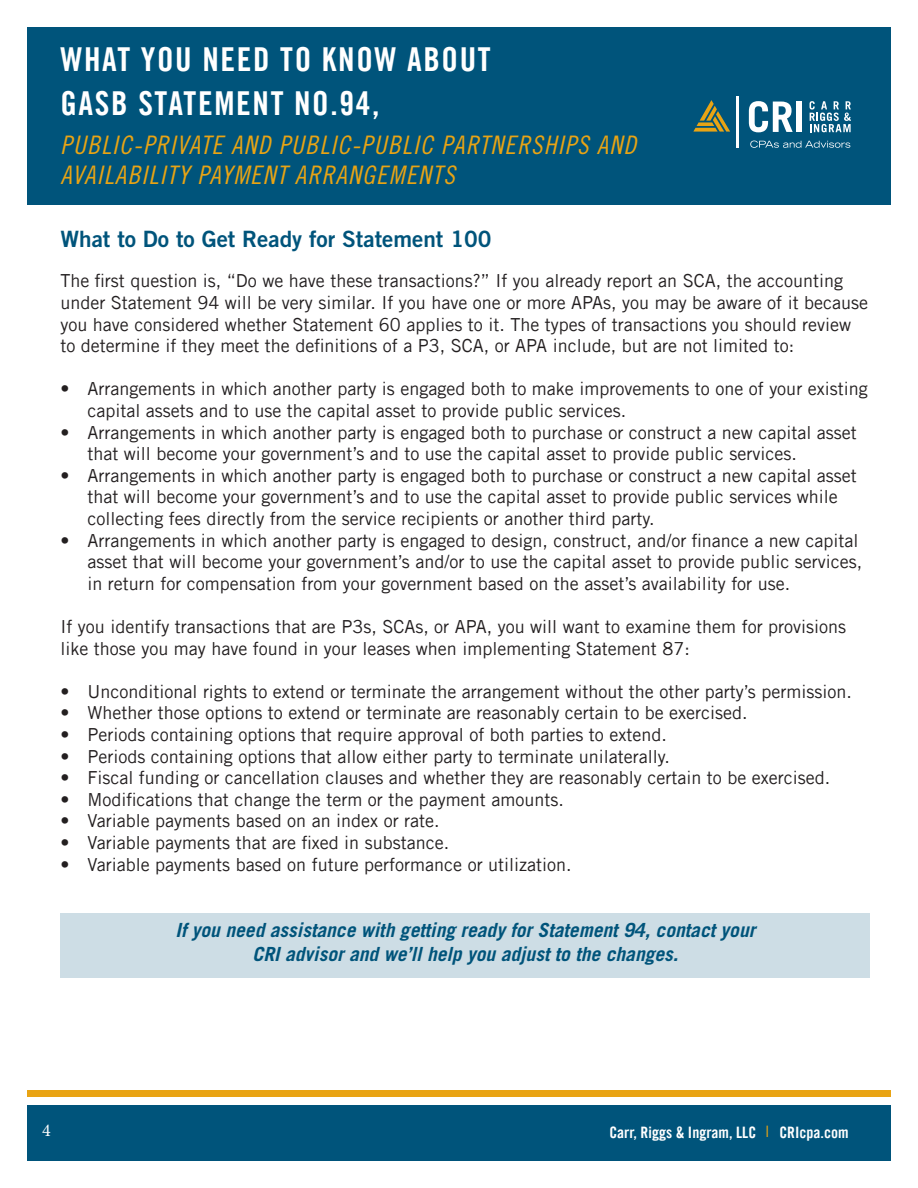
<style>
.page{position:relative;width:918px;height:1188px;background:#fff}
.page>*{position:absolute;margin:0;border:0;box-sizing:border-box;transform-origin:0 0}
.t1{font:33px "Trade Gothic LT Std Bd Cn 20";letter-spacing:.05em;color:#fff}
.t2{font:25.5px/30px "Trade Gothic LT Std Cn 18 Obl";letter-spacing:.05em;color:#e9a414}
.t3{font:22.5px "Trade Gothic LT Std Bd 2";color:#00547b}
.t4{font:italic 700 19.5px "Trade Gothic LT Std";color:#00547b}
.t5{font:18px/21.6px "Trade Gothic LT Std";color:#231f20}
.t6{font:18px "Minion Pro";color:#fff}
.t7{font:15.75px "Trade Gothic LT Std Bd Cn 20";color:#fff}
.s1{font-family:"Trade Gothic LT Std";color:#e9a414}
</style>
<div class="page">
<div style="left:27px;top:27px;width:864px;height:177px;background:#00547b"></div>
<svg style="left:810px;top:101px;width:41px;height:31px"></svg>
<svg style="left:693px;top:100px;width:37px;height:32px"></svg>
<svg style="left:749px;top:101px;width:44px;height:31px"></svg>
<div style="left:797px;top:102px;width:5px;height:30px;background:#fff"></div>
<hr style="left:737px;top:96px;width:2px;height:52px;background:#fff">
<svg style="left:750px;top:141px;width:100px;height:7px"></svg>
<div style="left:27px;top:1105px;width:864px;height:56px;background:#00547b"></div>
<div style="left:27px;top:1090px;width:864px;height:7px;background:#e9a414"></div>
<div style="left:60px;top:913px;width:810px;height:64px;background:#cddde5"></div>
<p class="t1" style="left:60px;top:40px;width:432px">WHAT YOU NEED TO KNOW ABOUT</p>
<p class="t1" style="left:60px;top:83px;width:320px">GASB STATEMENT NO.94,</p>
<p class="t2" style="left:60px;top:130px;width:577px">PUBLIC-PRIVATE AND PUBLIC-PUBLIC PARTNERSHIPS AND<br>AVAILABILITY PAYMENT ARRANGEMENTS</p>
<p class="t3" style="left:60px;top:225px;width:433px">What to Do to Get Ready for Statement 100</p>
<p class="t5" style="left:60px;top:270px;width:809px">The first question is, “Do we have these transactions?” If you already report an SCA, the accounting under Statement 94 will be very similar. If you have one or more APAs, you may be aware of it because you have considered whether Statement 60 applies to it. The types of transactions you should review to determine if they meet the definitions of a P3, SCA, or APA include, but are not limited to:</p>
<p class="t5" style="left:87px;top:378px;width:782px;text-indent:-27px">• Arrangements in which another party is engaged both to make improvements to one of your existing capital assets and to use the capital asset to provide public services.</p>
<p class="t5" style="left:87px;top:421px;width:771px;text-indent:-27px">• Arrangements in which another party is engaged both to purchase or construct a new capital asset that will become your government’s and to use the capital asset to provide public services.</p>
<p class="t5" style="left:87px;top:464px;width:771px;text-indent:-27px">• Arrangements in which another party is engaged both to purchase or construct a new capital asset that will become your government’s and to use the capital asset to provide public services while collecting fees directly from the service recipients or another third party.</p>
<p class="t5" style="left:87px;top:529px;width:776px;text-indent:-27px">• Arrangements in which another party is engaged to design, construct, and/or finance a new capital asset that will become your government’s and/or to use the capital asset to provide public services, in return for compensation from your government based on the asset’s availability for use.</p>
<p class="t5" style="left:60px;top:616px;width:787px">If you identify transactions that are P3s, SCAs, or APA, you will want to examine them for provisions like those you may have found in your leases when implementing Statement 87:</p>
<p class="t5" style="left:60px;top:680px;width:793px">• Unconditional rights to extend or terminate the arrangement without the other party’s permission.</p>
<p class="t5" style="left:60px;top:702px;width:689px">• Whether those options to extend or terminate are reasonably certain to be exercised.</p>
<p class="t5" style="left:60px;top:724px;width:608px">• Periods containing options that require approval of both parties to extend.</p>
<p class="t5" style="left:60px;top:745px;width:611px">• Periods containing options that allow either party to terminate unilaterally.</p>
<p class="t5" style="left:60px;top:767px;width:771px">• Fiscal funding or cancellation clauses and whether they are reasonably certain to be exercised.</p>
<p class="t5" style="left:60px;top:788px;width:505px">• Modifications that change the term or the payment amounts.</p>
<p class="t5" style="left:60px;top:810px;width:381px">• Variable payments based on an index or rate.</p>
<p class="t5" style="left:60px;top:832px;width:390px">• Variable payments that are fixed in substance.</p>
<p class="t5" style="left:60px;top:853px;width:513px">• Variable payments based on future performance or utilization.</p>
<p class="t4" style="left:176px;top:918px;width:581px">If you need assistance with getting ready for Statement 94, contact your</p>
<p class="t4" style="left:253px;top:942px;width:427px">CRI advisor and we’ll help you adjust to the changes.</p>
<p class="t6" style="left:42px;top:1118px;width:10px">4</p>
<p class="t7" style="left:609px;top:1122px;width:241px">Carr, Riggs &amp; Ingram, LLC <span class="s1">l</span> CRIcpa.com</p>
</div>
